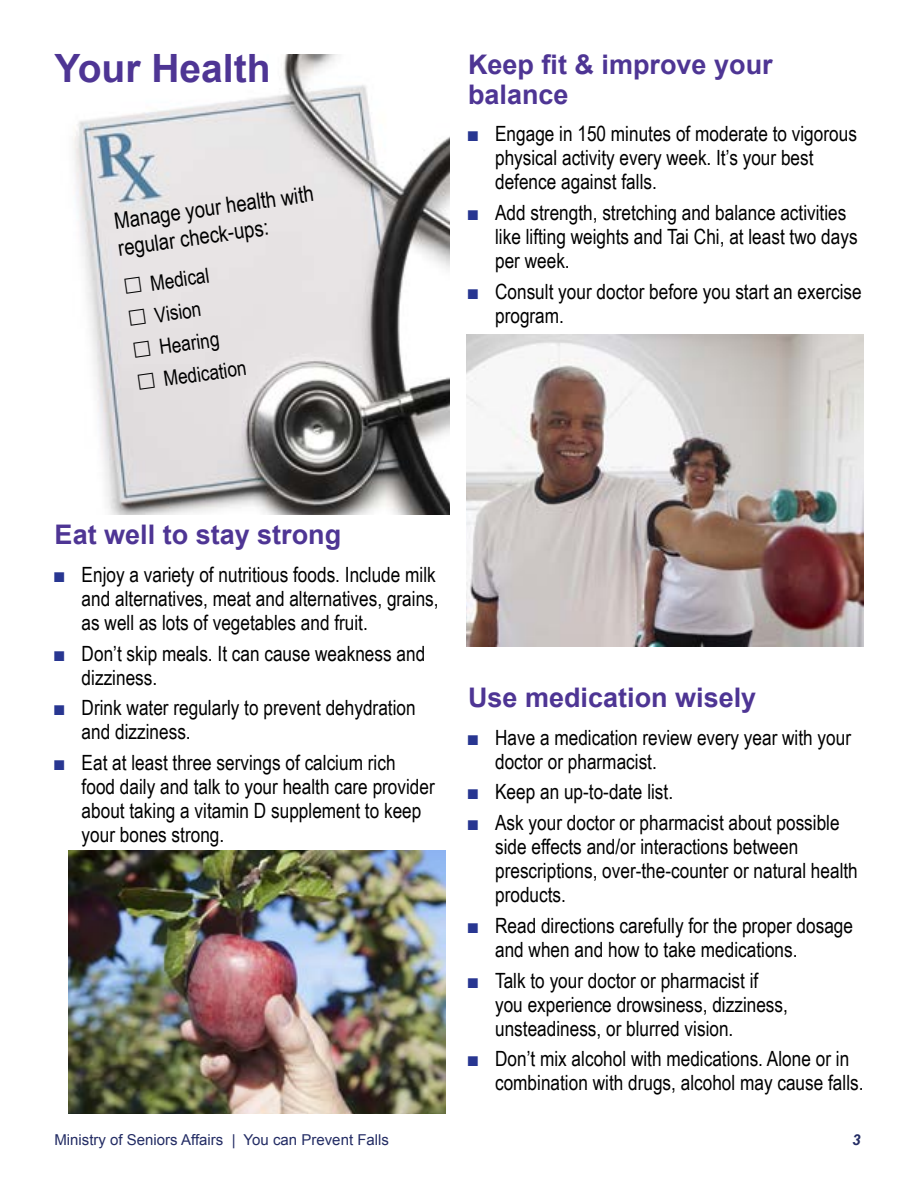
<style>
.page{position:relative;width:918px;height:1188px;background:#fff}
.page>*{position:absolute;margin:0;border:0;box-sizing:border-box;transform-origin:0 0}
.t1{font:700 39px "Arial";color:#4e3594}
.H3_pg3{font:700 27px/30px "Arial";color:#4e3594}
.t2{font:22.5px/27px "Arial Narrow";color:#000}
.t3{font:21px/24px "Arial Narrow";color:#000}
.t4{font:15px "Arial";color:#232c64}
.t5{font:italic 700 15px "Arial";color:#232c64}
.s1{color:#283691}
</style>
<div class="page">
<img style="left:68px;top:850px;width:378px;height:263px">
<img style="left:73px;top:54px;width:376px;height:460px">
<img style="left:466px;top:335px;width:397px;height:312px">
<svg style="left:124px;top:277px;width:18px;height:17px"></svg>
<svg style="left:129px;top:309px;width:17px;height:17px"></svg>
<svg style="left:133px;top:341px;width:18px;height:17px"></svg>
<svg style="left:138px;top:373px;width:17px;height:17px"></svg>
<h2 class="t1" style="left:55px;top:43px;width:217px">Your Health</h2>
<p class="t2" style="left:112px;top:207px;width:203px;rotate:-8deg">Manage your health with regular check-ups:</p>
<p class="t3" style="left:149px;top:271px;width:61px;rotate:-8deg">Medical</p>
<p class="t3" style="left:153px;top:303px;width:48px;rotate:-8deg">Vision</p>
<p class="t3" style="left:158px;top:334px;width:62px;rotate:-8deg">Hearing</p>
<p class="t3" style="left:162px;top:366px;width:85px;rotate:-8deg">Medication</p>
<p class="H3_pg3" style="left:468px;top:50px;width:306px">Keep fit &amp; improve your balance</p>
<p class="t3" style="left:495px;top:121px;width:363px;text-indent:-27px"><span class="s1">■</span> Engage in 150 minutes of moderate to vigorous physical activity every week. It’s your best defence against falls.</p>
<p class="t3" style="left:495px;top:200px;width:364px;text-indent:-27px"><span class="s1">■</span> Add strength, stretching and balance activities like lifting weights and Tai Chi, at least two days per week.</p>
<p class="t3" style="left:495px;top:278px;width:368px;text-indent:-27px"><span class="s1">■</span> Consult your doctor before you start an exercise program.</p>
<p class="H3_pg3" style="left:55px;top:521px;width:288px">Eat well to stay strong</p>
<p class="t3" style="left:82px;top:562px;width:359px;text-indent:-27px"><span class="s1">■</span> Enjoy a variety of nutritious foods. Include milk and alternatives, meat and alternatives, grains, as well as lots of vegetables and fruit.</p>
<p class="t3" style="left:82px;top:640px;width:345px;text-indent:-27px"><span class="s1">■</span> Don’t skip meals. It can cause weakness and dizziness.</p>
<p class="t3" style="left:82px;top:695px;width:336px;text-indent:-27px"><span class="s1">■</span> Drink water regularly to prevent dehydration and dizziness.</p>
<p class="t3" style="left:82px;top:750px;width:355px;text-indent:-27px"><span class="s1">■</span> Eat at least three servings of calcium rich<br>food daily and talk to your health care provider about taking a vitamin D supplement to keep your bones strong.</p>
<p class="H3_pg3" style="left:468px;top:683px;width:290px">Use medication wisely</p>
<p class="t3" style="left:495px;top:724px;width:358px;text-indent:-27px"><span class="s1">■</span> Have a medication review every year with your doctor or pharmacist.</p>
<p class="t3" style="left:468px;top:779px;width:207px"><span class="s1">■</span> Keep an up-to-date list.</p>
<p class="t3" style="left:495px;top:810px;width:364px;text-indent:-27px"><span class="s1">■</span> Ask your doctor or pharmacist about possible side effects and/or interactions between prescriptions, over-the-counter or natural health products.</p>
<p class="t3" style="left:495px;top:913px;width:359px;text-indent:-27px"><span class="s1">■</span> Read directions carefully for the proper dosage and when and how to take medications.</p>
<p class="t3" style="left:495px;top:967px;width:294px;text-indent:-27px"><span class="s1">■</span> Talk to your doctor or pharmacist if you experience drowsiness, dizziness, unsteadiness, or blurred vision.</p>
<p class="t3" style="left:495px;top:1046px;width:370px;text-indent:-27px"><span class="s1">■</span> Don’t mix alcohol with medications. Alone or in combination with drugs, alcohol may cause falls.</p>
<p class="t4" style="left:54px;top:1130px;width:336px">Ministry of Seniors Affairs | You can Prevent Falls</p>
<p class="t5" style="left:852px;top:1130px;width:10px">3</p>
</div>
